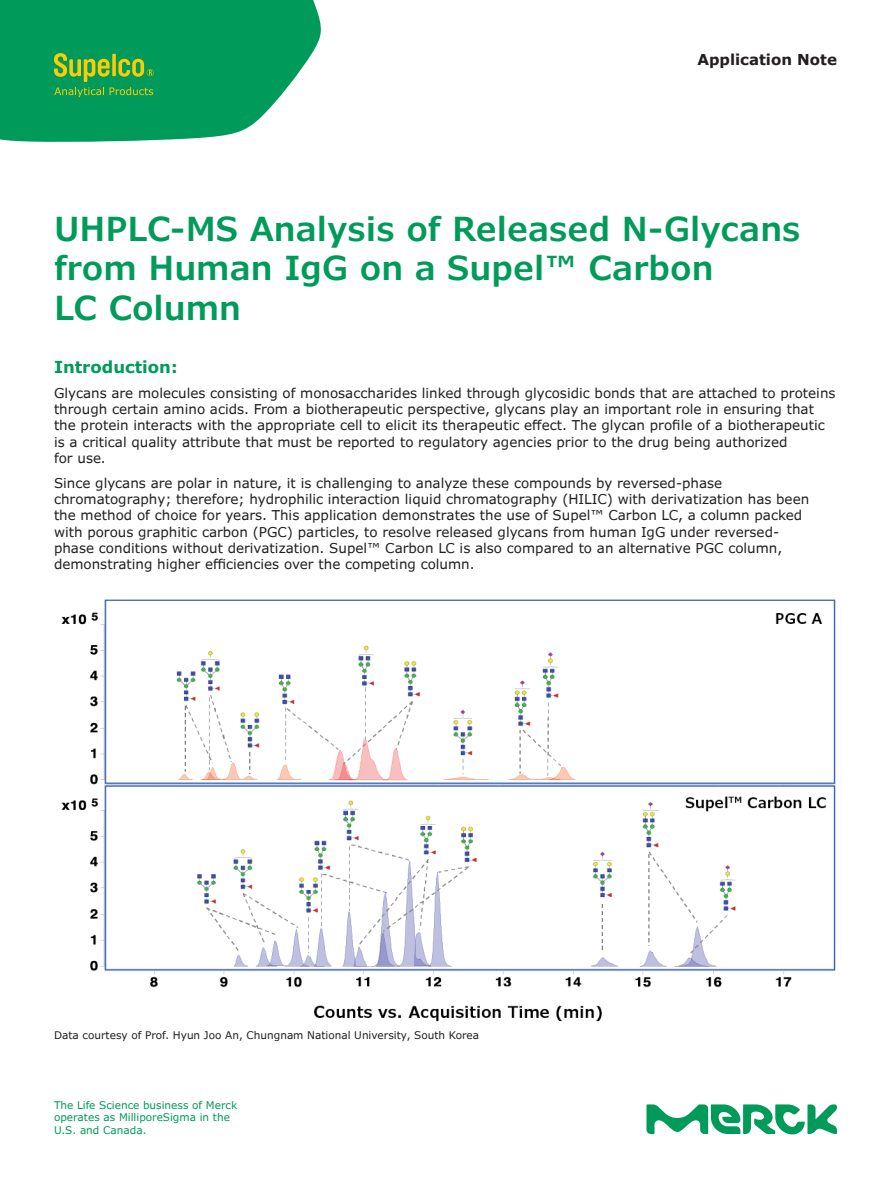
<style>
.page{position:relative;width:891px;height:1188px;background:#fff}
.page>*{position:absolute;margin:0;border:0;box-sizing:border-box;transform-origin:0 0}
.t1{font:600 33px/39.6px "Verdana Pro";color:#009b5a}
.t2{font:700 16.5px "Verdana Pro";color:#009b5a}
.t3{font:700 15px "Verdana Pro";color:#231f20}
.t4{font:13.5px/16.2px "Verdana Pro";color:#231f20}
.t5{font:10.5px/12.6px "Verdana Pro";color:#009b5a}
.t6{font:10.5px "Verdana Pro";color:#231f20}
</style>
<div class="page">
<svg style="left:0;top:0;width:321px;height:142px;background:#1ca66c"></svg>
<svg style="left:54px;top:53px;width:100px;height:44px;background:#44a742"></svg>
<img style="left:61px;top:600px;width:775px;height:422px">
<svg style="left:646px;top:1104px;width:191px;height:30px"></svg>
<p class="t3" style="left:697px;top:50px;width:141px">Application Note</p>
<h1 class="t1" style="left:54px;top:209px;width:748px">UHPLC-MS Analysis of Released N-Glycans from Human IgG on a Supel™ Carbon<br>LC Column</h1>
<p class="t2" style="left:54px;top:356px;width:125px">Introduction:</p>
<p class="t4" style="left:54px;top:385px;width:783px">Glycans are molecules consisting of monosaccharides linked through glycosidic bonds that are attached to proteins through certain amino acids. From a biotherapeutic perspective, glycans play an important role in ensuring that the protein interacts with the appropriate cell to elicit its therapeutic effect. The glycan profile of a biotherapeutic is a critical quality attribute that must be reported to regulatory agencies prior to the drug being authorized<br>for use.</p>
<p class="t4" style="left:54px;top:475px;width:757px">Since glycans are polar in nature, it is challenging to analyze these compounds by reversed-phase chromatography; therefore; hydrophilic interaction liquid chromatography (HILIC) with derivatization has been the method of choice for years. This application demonstrates the use of Supel™ Carbon LC, a column packed with porous graphitic carbon (PGC) particles, to resolve released glycans from human IgG under reversed&shy;phase conditions without derivatization. Supel™ Carbon LC is also compared to an alternative PGC column, demonstrating higher efficiencies over the competing column.</p>
<p class="t6" style="left:54px;top:1028px;width:427px">Data courtesy of Prof. Hyun Joo An, Chungnam National University, South Korea</p>
<p class="t5" style="left:54px;top:1099px;width:185px">The Life Science business of Merck operates as MilliporeSigma in the<br>U.S. and Canada.</p>
</div>
